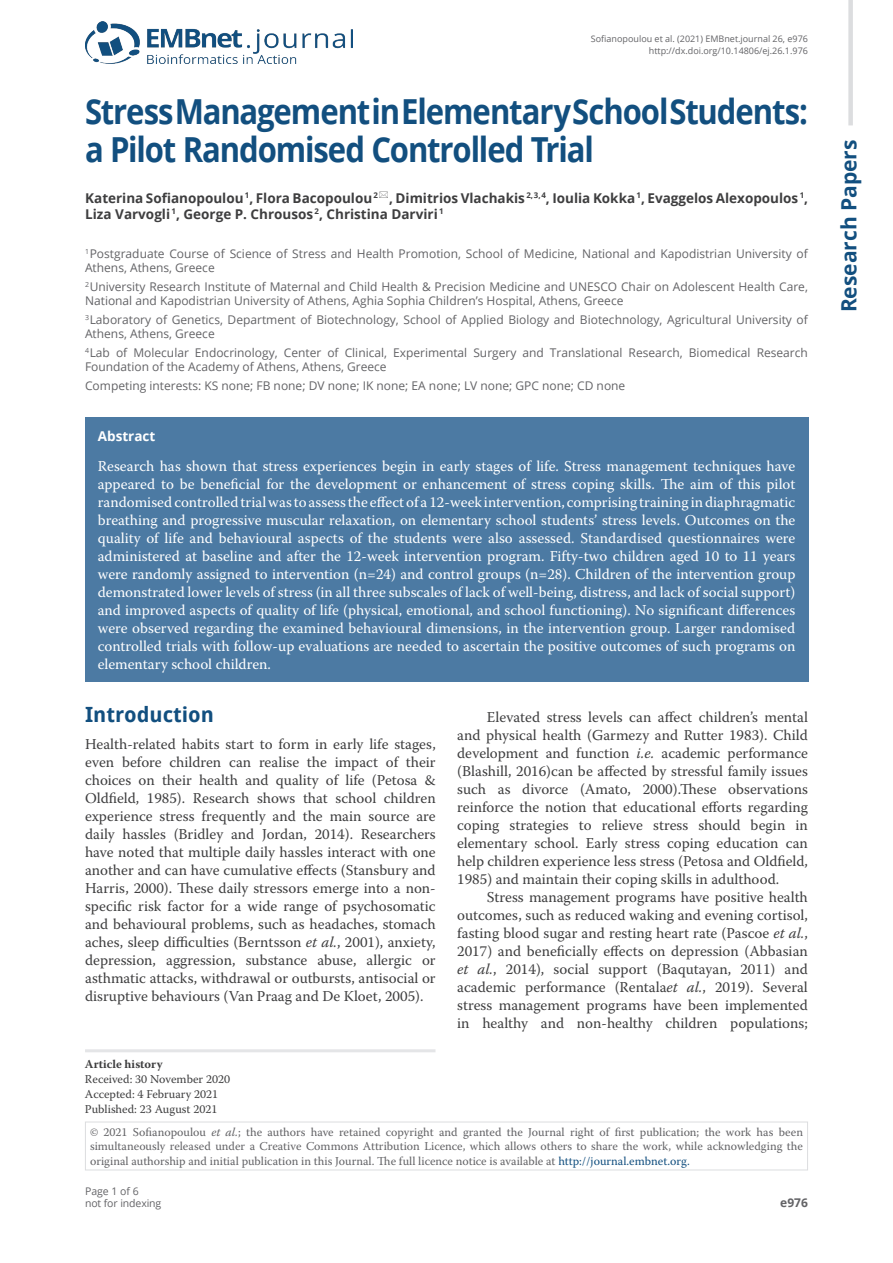
<style>
.page{position:relative;width:893px;height:1263px;background:#fff}
.page>*{position:absolute;margin:0;border:0;box-sizing:border-box;transform-origin:0 0}
.t1{font:700 34.5px/37.5px "Open Sans";letter-spacing:-.035em;color:#124f7f;scale:.9 1}
.t2{font:700 21px "Open Sans";color:#124f7f}
.t3{font:700 21px "Droid Sans";color:#124f7f}
.t4{font:15px/18px "Warnock Pro";color:#3e3e3f;text-align:justify}
.t5{font:15px/18px "Warnock Pro";color:#fff;text-align:justify}
.t6{font:700 13.5px/16.2px "Open Sans";color:#3e3e3f}
.t7{font:700 13.5px "Open Sans";color:#fff}
.t8{font:12px/14.4px "Open Sans";color:#636366}
.t9{font:12px/14.4px "Warnock Pro";color:#636366;text-align:justify}
.t10{font:12px/15px "Warnock Pro";color:#3e3e3f}
.t11{font:700 12px "Warnock Pro";color:#3e3e3f}
.t12{font:700 12px "Open Sans";color:#636366}
.t13{font:10.5px/12px "Open Sans";letter-spacing:-.01em;color:#636366}
.t14{font:9px/12px "Open Sans";color:#636366;text-align:right}
.s1{font-style:italic}
.s2{color:#124f7f}
</style>
<div class="page">
<div style="left:85px;top:418px;width:723px;height:264px;background:#4c7aa3"></div>
<div style="left:85px;top:1121px;width:723px;height:49px;border:1px solid #dcdddf"></div>
<div style="left:848px;top:0;width:5px;height:125px;background:#dcdddf"></div>
<hr style="left:85px;top:1049px;width:350px;height:3px;background:#e4e5e7">
<img style="left:85px;top:21px;width:268px;height:43px">
<p class="t14" style="left:591px;top:33px;width:219px">Sofianopoulou et al. (2021) EMBnet.journal 26, e976 http://dx.doi.org/10.14806/ej.26.1.976</p>
<h1 class="t1" style="left:85px;top:92px;width:805px">Stress Management in Elementary School Students: a Pilot Randomised Controlled Trial</h1>
<p class="t6" style="left:85px;top:189px;width:724px">Katerina Sofianopoulou <sup>1</sup>, Flora Bacopoulou <sup>2</sup> , Dimitrios Vlachakis <sup>2,</sup> <sup>3,</sup> <sup>4</sup>, Ioulia Kokka <sup>1</sup>, Evaggelos Alexopoulos <sup>1</sup>,<br>Liza Varvogli <sup>1</sup>, George P. Chrousos <sup>2</sup>, Christina Darviri <sup>1</sup></p>
<p class="t8" style="left:85px;top:246px;width:724px"><sup>1</sup> Postgraduate Course of Science of Stress and Health Promotion, School of Medicine, National and Kapodistrian University of<br>Athens, Athens, Greece</p>
<p class="t8" style="left:85px;top:279px;width:724px"><sup>2</sup> University Research Institute of Maternal and Child Health &amp; Precision Medicine and UNESCO Chair on Adolescent Health Care,<br>National and Kapodistrian University of Athens, Aghia Sophia Children’s Hospital, Athens, Greece</p>
<p class="t8" style="left:85px;top:312px;width:724px"><sup>3</sup> Laboratory of Genetics, Department of Biotechnology, School of Applied Biology and Biotechnology, Agricultural University of<br>Athens, Athens, Greece</p>
<p class="t8" style="left:85px;top:345px;width:724px"><sup>4</sup> Lab of Molecular Endocrinology, Center of Clinical, Experimental Surgery and Translational Research, Biomedical Research<br>Foundation of the Academy of Athens, Athens, Greece</p>
<p class="t8" style="left:85px;top:378px;width:542px">Competing interests: KS none; FB none; DV none; IK none; EA none; LV none; GPC none; CD none</p>
<p class="t7" style="left:98px;top:426px;width:59px">Abstract</p>
<p class="t5" style="left:98px;top:457px;width:699px">Research has shown that stress experiences begin in early stages of life. Stress management techniques have appeared to be beneficial for the development or enhancement of stress coping skills. The aim of this pilot randomised controlled trial was to assess the effect of a 12-week intervention, comprising training in diaphragmatic breathing and progressive muscular relaxation, on elementary school students’ stress levels. Outcomes on the quality of life and behavioural aspects of the students were also assessed. Standardised questionnaires were administered at baseline and after the 12-week intervention program. Fifty-two children aged 10 to 11 years were randomly assigned to intervention (n=24) and control groups (n=28). Children of the intervention group demonstrated lower levels of stress (in all three subscales of lack of well-being, distress, and lack of social support) and improved aspects of quality of life (physical, emotional, and school functioning). No significant differences were observed regarding the examined behavioural dimensions, in the intervention group. Larger randomised controlled trials with follow-up evaluations are needed to ascertain the positive outcomes of such programs on elementary school children.</p>
<h2 class="t3" style="left:85px;top:700px;width:130px">Introduction</h2>
<p class="t4" style="left:85px;top:735px;width:352px">Health-related habits start to form in early life stages, even before children can realise the impact of their choices on their health and quality of life (Petosa &amp; Oldfield, 1985). Research shows that school children experience stress frequently and the main source are daily hassles (Bridley and Jordan, 2014). Researchers have noted that multiple daily hassles interact with one another and can have cumulative effects (Stansbury and Harris, 2000). These daily stressors emerge into a non&shy;specific risk factor for a wide range of psychosomatic and behavioural problems, such as headaches, stomach aches, sleep difficulties (Berntsson <span class="s1">et al.</span>, 2001), anxiety, depression, aggression, substance abuse, allergic or asthmatic attacks, withdrawal or outbursts, antisocial or disruptive behaviours (Van Praag and De Kloet, 2005).</p>
<p class="t4" style="left:457px;top:707px;width:352px;text-indent:30px">Elevated stress levels can affect children’s mental and physical health (Garmezy and Rutter 1983). Child development and function <span class="s1">i.e.</span> academic performance (Blashill, 2016)can be affected by stressful family issues such as divorce (Amato, 2000).These observations reinforce the notion that educational efforts regarding coping strategies to relieve stress should begin in elementary school. Early stress coping education can help children experience less stress (Petosa and Oldfield, 1985) and maintain their coping skills in adulthood.</p>
<p class="t4" style="left:457px;top:887px;width:352px;text-indent:30px">Stress management programs have positive health outcomes, such as reduced waking and evening cortisol, fasting blood sugar and resting heart rate (Pascoe <span class="s1">et al.</span>, 2017) and beneficially effects on depression (Abbasian <span class="s1">et al.</span>, 2014), social support (Baqutayan, 2011) and academic performance (Rentala<span class="s1">et al.</span>, 2019). Several stress management programs have been implemented in healthy and non-healthy children populations;</p>
<p class="t11" style="left:85px;top:1057px;width:79px">Article history</p>
<p class="t10" style="left:85px;top:1071px;width:147px">Received: 30 November 2020<br>Accepted: 4 February 2021<br>Published: 23 August 2021</p>
<p class="t9" style="left:90px;top:1125px;width:714px">© 2021 Sofianopoulou <span class="s1">et al.</span>; the authors have retained copyright and granted the Journal right of first publication; the work has been simultaneously released under a Creative Commons Attribution Licence, which allows others to share the work, while acknowledging the original authorship and initial publication in this Journal. The full licence notice is available at <span class="s2">http://journal.embnet.org.</span></p>
<p class="t13" style="left:85px;top:1185px;width:78px">Page 1 of 6<br>not for indexing</p>
<p class="t12" style="left:780px;top:1194px;width:29px">e976</p>
<h2 class="t2" style="left:834px;top:312px;width:174px;rotate:-90deg">Research Papers</h2>
</div>
